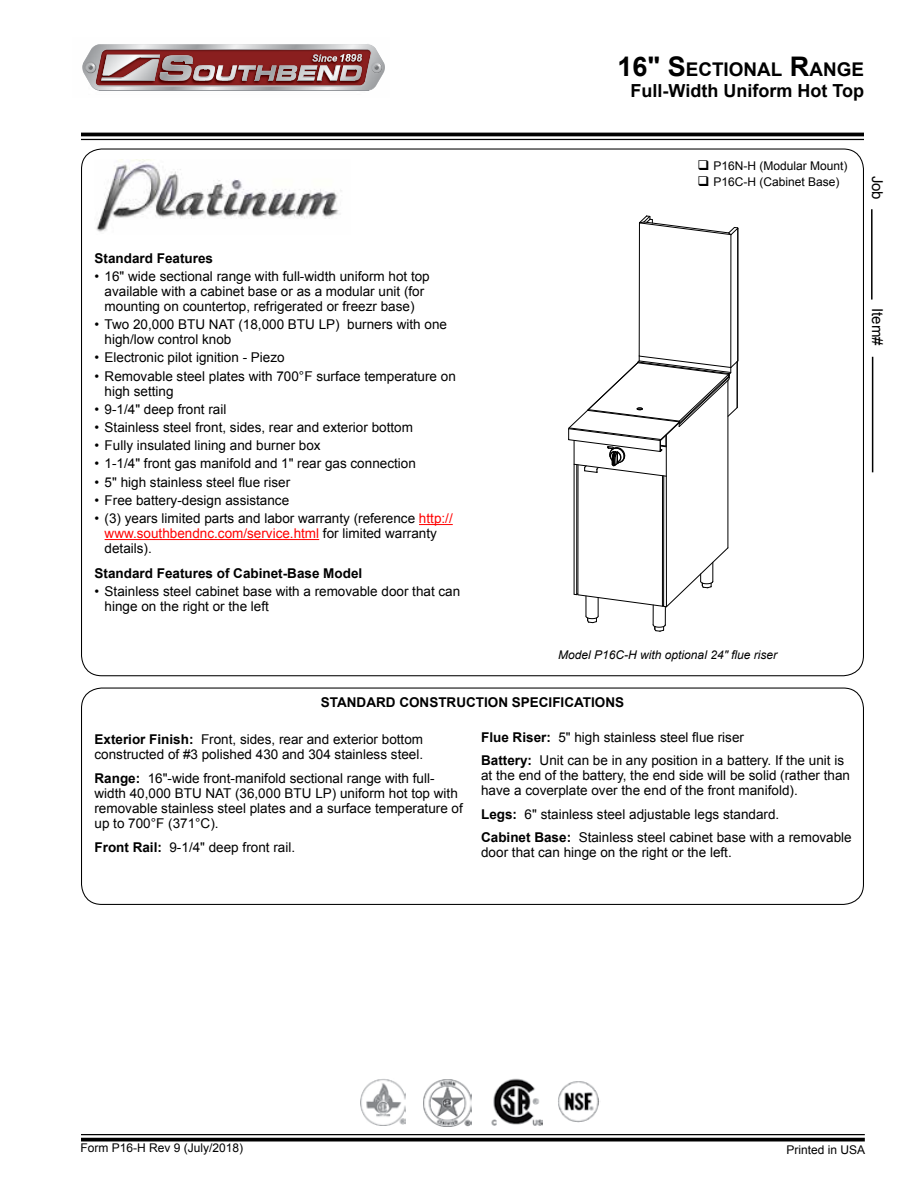
<style>
.page{position:relative;width:918px;height:1188px;background:#fff}
.page>*{position:absolute;margin:0;border:0;box-sizing:border-box;transform-origin:0 0}
.t1{font:700 18.9px "Arial";color:#000}
.t2{font:700 18px "Arial";color:#000}
.t3{font:15px "Arial";color:#000}
.t4{font:13.5px/15px "Arial";color:#000}
.t5{font:700 13.5px "Arial";color:#000}
.t6{font:12px "Arial";color:#000}
.t7{font:italic 12px "Arial";color:#000}
.s1{font-size:27px}
.s2{color:#f00}
.s3{font-weight:700}
</style>
<div class="page">
<hr style="left:871px;top:209px;width:2px;height:91px;background:#000">
<hr style="left:872px;top:357px;width:1px;height:115px;background:#000">
<hr style="left:81px;top:1134px;width:784px;height:1px;background:#000">
<svg style="left:81px;top:1138px;width:784px;height:4px;background:#1f1f1f"></svg>
<hr style="left:81px;top:133px;width:783px;height:3px;background:#000">
<hr style="left:81px;top:139px;width:783px;height:1px;background:#000">
<img style="left:424px;top:1079px;width:47px;height:47px">
<img style="left:360px;top:1079px;width:46px;height:47px">
<img style="left:558px;top:1081px;width:41px;height:42px">
<img style="left:491px;top:1078px;width:52px;height:48px">
<svg style="left:82px;top:44px;width:303px;height:47px;background:#a67e7f"></svg>
<div style="left:81px;top:688px;width:783px;height:217px;border:1px solid #000;border-radius:20px"></div>
<hr style="left:419px;top:524px;width:34px;height:1px;background:#f00">
<hr style="left:105px;top:539px;width:214px;height:1px;background:#f00">
<hr style="left:666px;top:435px;width:1px;height:172px;background:#000">
<hr style="left:728px;top:381px;width:1px;height:167px;background:#000">
<hr style="left:731px;top:235px;width:1px;height:133px;background:#000">
<hr style="left:738px;top:228px;width:1px;height:133px;background:#000">
<hr style="left:662px;top:476px;width:1px;height:130px;background:#000">
<hr style="left:663px;top:476px;width:1px;height:130px;background:#000">
<hr style="left:576px;top:465px;width:1px;height:130px;background:#000">
<hr style="left:578px;top:465px;width:1px;height:130px;background:#000">
<hr style="left:574px;top:465px;width:1px;height:129px;background:#000">
<hr style="left:639px;top:223px;width:1px;height:133px;background:#000">
<svg style="left:574px;top:547px;width:154px;height:85px"></svg>
<svg style="left:639px;top:216px;width:99px;height:19px"></svg>
<svg style="left:568px;top:356px;width:170px;height:121px"></svg>
<img style="left:96px;top:159px;width:246px;height:73px">
<h1 class="t1" style="left:617px;top:57px;width:248px"><span class="s1">16" S</span>ECTIONAL <span class="s1">R</span>ANGE</h1>
<h2 class="t2" style="left:631px;top:79px;width:235px">Full-Width Uniform Hot Top</h2>
<p class="t6" style="left:698px;top:158px;width:151px">❑ P16N-H (Modular Mount)</p>
<p class="t6" style="left:698px;top:174px;width:143px">❑ P16C-H (Cabinet Base)</p>
<p class="t3" style="left:887px;top:176px;width:26px;rotate:90deg">Job</p>
<p class="t5" style="left:94px;top:249px;width:120px">Standard Features</p>
<p class="t4" style="left:94px;top:269px;width:337px;text-align:center">• 16" wide sectional range with full-width uniform hot top available with a cabinet base or as a modular unit (for mounting on countertop, refrigerated or freezr base)</p>
<p class="t4" style="left:105px;top:317px;width:344px;text-indent:-10px">• Two 20,000 BTU NAT (18,000 BTU LP) burners with one high/low control knob</p>
<p class="t4" style="left:94px;top:350px;width:192px">• Electronic pilot ignition - Piezo</p>
<p class="t4" style="left:105px;top:368px;width:353px;text-indent:-10px">• Removable steel plates with 700°F surface temperature on high setting</p>
<p class="t4" style="left:94px;top:402px;width:133px">• 9-1/4" deep front rail</p>
<p class="t4" style="left:94px;top:420px;width:320px">• Stainless steel front, sides, rear and exterior bottom</p>
<p class="t4" style="left:94px;top:438px;width:228px">• Fully insulated lining and burner box</p>
<p class="t4" style="left:94px;top:456px;width:323px">• 1-1/4" front gas manifold and 1" rear gas connection</p>
<p class="t4" style="left:94px;top:475px;width:197px">• 5" high stainless steel flue riser</p>
<p class="t4" style="left:94px;top:493px;width:196px">• Free battery-design assistance</p>
<p class="t4" style="left:105px;top:511px;width:350px;text-indent:-10px">• (3) years limited parts and labor warranty (reference <span class="s2">http:// www.southbendnc.com/service.html</span> for limited warranty details).</p>
<p class="t5" style="left:94px;top:564px;width:269px">Standard Features of Cabinet-Base Model</p>
<p class="t4" style="left:105px;top:584px;width:357px;text-indent:-10px">• Stainless steel cabinet base with a removable door that can hinge on the right or the left</p>
<p class="t7" style="left:558px;top:647px;width:220px">Model P16C-H with optional 24" flue riser</p>
<p class="t5" style="left:321px;top:693px;width:305px">Standard CONSTRUCTION SPECIFICATIONS</p>
<p class="t4" style="left:94px;top:732px;width:330px"><span class="s3">Exterior Finish:</span> Front, sides, rear and exterior bottom constructed of #3 polished 430 and 304 stainless steel.</p>
<p class="t4" style="left:94px;top:771px;width:370px"><span class="s3">Range:</span> 16"-wide front-manifold sectional range with full&shy;width 40,000 BTU NAT (36,000 BTU LP) uniform hot top with removable stainless steel plates and a surface temperature of up to 700°F (371°C).</p>
<p class="t4" style="left:94px;top:840px;width:202px"><span class="s3">Front Rail:</span> 9-1/4" deep front rail.</p>
<p class="t4" style="left:481px;top:725px;width:364px;line-height:23.7px"><span class="s3">Flue Riser:</span> 5" high stainless steel flue riser<br><span class="s3">Battery:</span> Unit can be in any position in a battery. If the unit is</p>
<p class="t4" style="left:481px;top:768px;width:370px">at the end of the battery, the end side will be solid (rather than have a coverplate over the end of the front manifold).</p>
<p class="t4" style="left:481px;top:802px;width:372px;line-height:23.7px"><span class="s3">Legs:</span> 6" stainless steel adjustable legs standard.<br><span class="s3">Cabinet Base:</span> Stainless steel cabinet base with a removable</p>
<p class="t4" style="left:481px;top:845px;width:252px">door that can hinge on the right or the left.</p>
<p class="t3" style="left:887px;top:308px;width:39px;rotate:90deg">Item#</p>
<p class="t6" style="left:80px;top:1140px;width:164px">Form P16-H Rev 9 (July/2018)</p>
<p class="t6" style="left:786px;top:1142px;width:80px">Printed in USA</p>
</div>
